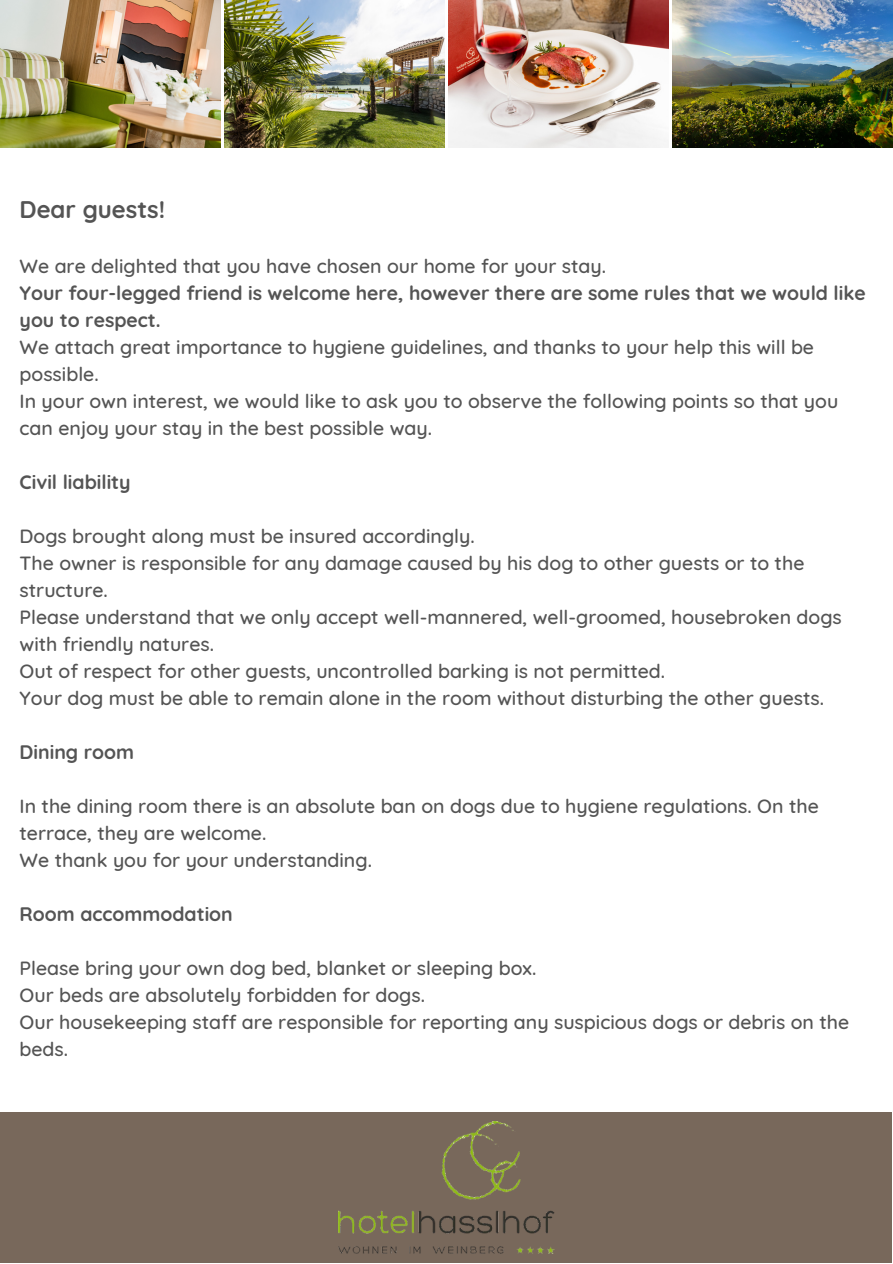
<style>
.page{position:relative;width:893px;height:1264px;background:#fff}
.page>*{position:absolute;margin:0;border:0;box-sizing:border-box;transform-origin:0 0}
.t1{font:700 24px "Quicksand";color:#545454}
.t2{font:500 19.5px/27px "Quicksand";color:#545454}
.t3{font:700 19.5px/27px "Quicksand";color:#545454}
</style>
<div class="page">
<div style="left:0;top:1111px;width:891px;height:151px;background:#78685b"></div>
<img style="left:338px;top:1121px;width:216px;height:132px">
<img style="left:672px;top:0;width:220px;height:147px">
<img style="left:224px;top:0;width:220px;height:147px">
<img style="left:448px;top:0;width:220px;height:147px">
<img style="left:0;top:0;width:220px;height:147px">
<p class="t1" style="left:20px;top:194px;width:147px">Dear guests!</p>
<p class="t2" style="left:20px;top:252px;width:588px">We are delighted that you have chosen our home for your stay.</p>
<p class="t3" style="left:20px;top:279px;width:847px">Your four-legged friend is welcome here, however there are some rules that we would like you to respect.</p>
<p class="t2" style="left:20px;top:333px;width:820px">We attach great importance to hygiene guidelines, and thanks to your help this will be possible.<br>In your own interest, we would like to ask you to observe the following points so that you can enjoy your stay in the best possible way.</p>
<p class="t3" style="left:20px;top:468px;width:113px">Civil liability</p>
<p class="t2" style="left:20px;top:522px;width:823px">Dogs brought along must be insured accordingly.<br>The owner is responsible for any damage caused by his dog to other guests or to the structure.<br>Please understand that we only accept well-mannered, well-groomed, housebroken dogs with friendly natures.<br>Out of respect for other guests, uncontrolled barking is not permitted.<br>Your dog must be able to remain alone in the room without disturbing the other guests.</p>
<p class="t3" style="left:20px;top:738px;width:116px">Dining room</p>
<p class="t2" style="left:20px;top:792px;width:800px">In the dining room there is an absolute ban on dogs due to hygiene regulations. On the terrace, they are welcome.<br>We thank you for your understanding.</p>
<p class="t3" style="left:20px;top:900px;width:215px">Room accommodation</p>
<p class="t2" style="left:20px;top:954px;width:831px">Please bring your own dog bed, blanket or sleeping box.<br>Our beds are absolutely forbidden for dogs.<br>Our housekeeping staff are responsible for reporting any suspicious dogs or debris on the beds.</p>
</div>
